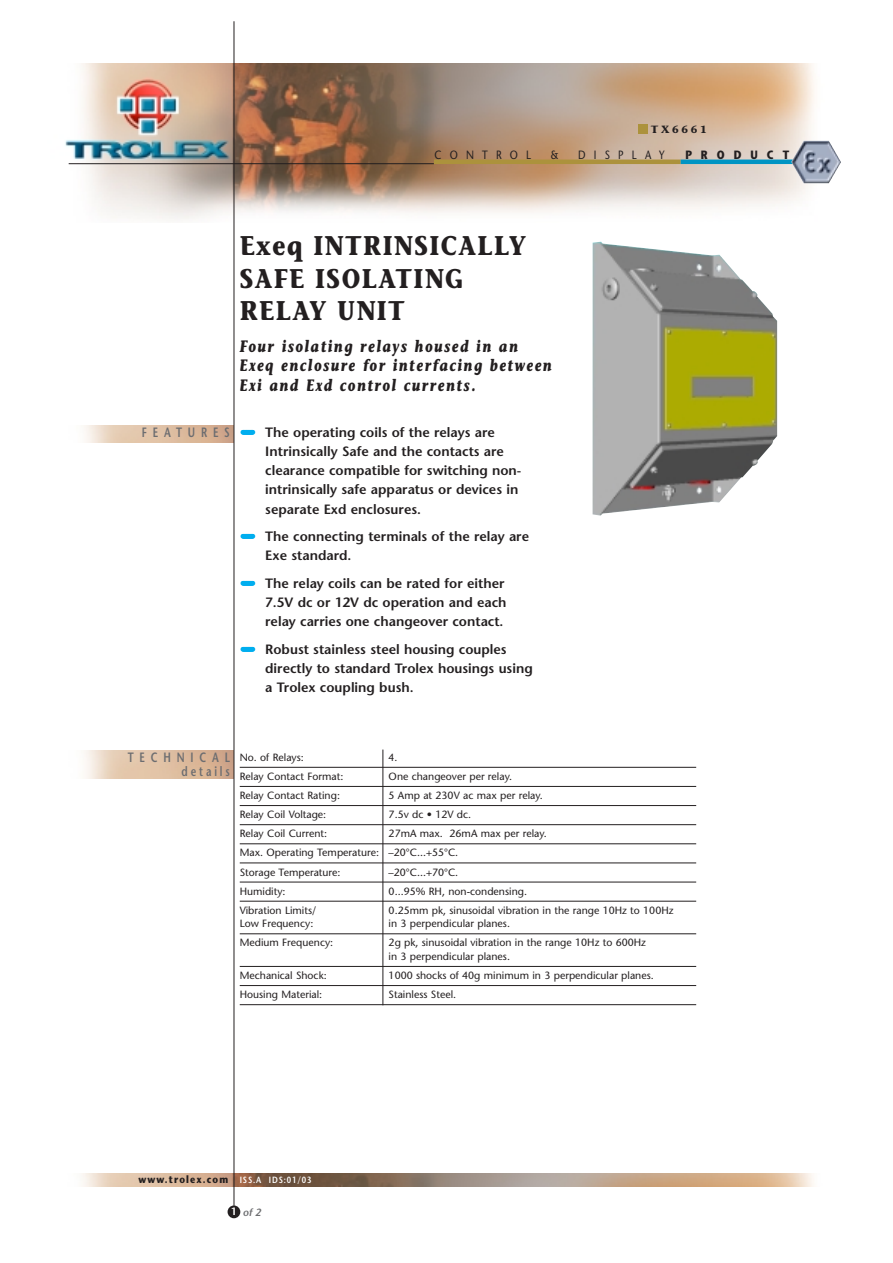
<style>
.page{position:relative;width:893px;height:1263px;background:#fff}
.page>*{position:absolute;margin:0;border:0;box-sizing:border-box;transform-origin:0 0}
.t1{font:700 27px/32.4px "Stone Informal";letter-spacing:.065em;color:#231f20;scale:.85 1}
.t2{font:italic 700 16.5px/19.5px "Stone Informal";letter-spacing:.12em;color:#231f20;scale:.8 1}
.t3{font:600 13.5px/19.2px "Stone Sans";color:#231f20}
.t4{font:600 13.5px/13.5px "Stone Sans";letter-spacing:.575em;color:#6c6d70;text-align:right;scale:.75 1}
.t5{font:12px "Stone Sans";letter-spacing:.805em;color:#231f20;scale:.85 1}
.t6{font:700 12px "Stone Sans";letter-spacing:.88em;color:#231f20;scale:.85 1}
.t7{font:10.5px/19.2px "Stone Sans";color:#231f20}
.t8{font:700 10.5px "Stone Sans";letter-spacing:.125em;color:#231f20;scale:.85 1}
.t9{font:700 10.5px "Stone Informal";letter-spacing:.25em;color:#231f20}
.t10{font:italic 600 10.5px "Stone Sans";color:#6c6d70}
.t11{font:600 10.5px "Stone Sans";color:#fff}
.t12{font:600 9px "Stone Sans";letter-spacing:.115em;color:#fff;scale:.85 1}
.s1{color:#00aeef}
</style>
<div class="page">
<img style="left:84px;top:751px;width:150px;height:27px">
<img style="left:65px;top:64px;width:759px;height:159px">
<hr style="left:434px;top:160px;width:246px;height:4px;background:#ac923c">
<hr style="left:680px;top:160px;width:113px;height:4px;background:#0094c3">
<div style="left:638px;top:124px;width:9px;height:9px;background:#ac923c"></div>
<img style="left:82px;top:1174px;width:732px;height:13px">
<div style="left:227px;top:1205px;width:13px;height:13px;background:#231f20;border-radius:50%"></div>
<hr style="left:69px;top:163px;width:365px;height:1px;background:#231f20">
<img style="left:791px;top:141px;width:50px;height:42px">
<img style="left:84px;top:425px;width:150px;height:17px">
<hr style="left:234px;top:21px;width:1px;height:1185px;background:#231f20">
<hr style="left:240px;top:767px;width:456px;height:1px;background:#231f20">
<hr style="left:240px;top:786px;width:456px;height:1px;background:#231f20">
<hr style="left:240px;top:805px;width:456px;height:1px;background:#231f20">
<hr style="left:240px;top:824px;width:456px;height:1px;background:#231f20">
<hr style="left:240px;top:844px;width:456px;height:1px;background:#231f20">
<hr style="left:240px;top:863px;width:456px;height:1px;background:#231f20">
<hr style="left:240px;top:882px;width:456px;height:1px;background:#231f20">
<hr style="left:240px;top:901px;width:456px;height:1px;background:#231f20">
<hr style="left:240px;top:934px;width:456px;height:1px;background:#231f20">
<hr style="left:240px;top:966px;width:456px;height:1px;background:#231f20">
<hr style="left:240px;top:985px;width:456px;height:1px;background:#231f20">
<hr style="left:240px;top:1004px;width:456px;height:1px;background:#231f20">
<hr style="left:382px;top:750px;width:1px;height:255px;background:#231f20">
<img style="left:592px;top:242px;width:185px;height:274px">
<p class="t9" style="left:650px;top:125px;width:57px">TX6661</p>
<p class="t5" style="left:434px;top:150px;width:115px">CONTROL</p>
<p class="t5" style="left:550px;top:150px;width:11px">&amp;</p>
<p class="t5" style="left:578px;top:150px;width:103px">DISPLAY</p>
<p class="t6" style="left:685px;top:150px;width:123px">PRODUCT</p>
<p class="t4" style="left:142px;top:427px;width:119px">FEATURES</p>
<h1 class="t1" style="left:240px;top:232px;width:338px">Exeq INTRINSICALLY<br>SAFE ISOLATING<br>RELAY UNIT</h1>
<h2 class="t2" style="left:240px;top:338px;width:392px">Four isolating relays housed in an<br>Exeq enclosure for interfacing between<br>Exi and Exd control currents.</h2>
<p class="t3" style="left:265px;top:424px;width:258px;text-indent:-26px"><span class="s1">•</span> The operating coils of the relays are Intrinsically Safe and the contacts are clearance compatible for switching non&shy;intrinsically safe apparatus or devices in separate Exd enclosures.</p>
<p class="t3" style="left:265px;top:528px;width:265px;text-indent:-26px"><span class="s1">•</span> The connecting terminals of the relay are<br>Exe standard.</p>
<p class="t3" style="left:265px;top:575px;width:243px;text-indent:-26px"><span class="s1">•</span> The relay coils can be rated for either<br>7.5V dc or 12V dc operation and each relay carries one changeover contact.</p>
<p class="t3" style="left:265px;top:641px;width:269px;text-indent:-26px"><span class="s1">•</span> Robust stainless steel housing couples directly to standard Trolex housings using a Trolex coupling bush.</p>
<p class="t4" style="left:128px;top:752px;width:138px">TECHNICAL details</p>
<p class="t7" style="left:240px;top:749px;width:66px">No. of Relays:</p>
<p class="t7" style="left:388px;top:749px;width:10px">4.</p>
<p class="t7" style="left:240px;top:768px;width:105px">Relay Contact Format:</p>
<p class="t7" style="left:388px;top:768px;width:125px">One changeover per relay.</p>
<p class="t7" style="left:240px;top:787px;width:102px">Relay Contact Rating:</p>
<p class="t7" style="left:388px;top:787px;width:156px">5 Amp at 230V ac max per relay.</p>
<p class="t7" style="left:240px;top:806px;width:88px">Relay Coil Voltage:</p>
<p class="t7" style="left:388px;top:806px;width:84px">7.5v dc • 12V dc.</p>
<p class="t7" style="left:240px;top:825px;width:89px">Relay Coil Current:</p>
<p class="t7" style="left:240px;top:825px;width:309px;text-indent:149px">27mA max. 26mA max per relay.<br>Max. Operating Temperature: –20°C...+55°C.<br>Storage Temperature:</p>
<p class="t7" style="left:388px;top:863px;width:71px">–20°C...+70°C.</p>
<p class="t7" style="left:240px;top:883px;width:47px">Humidity:</p>
<p class="t7" style="left:388px;top:883px;width:140px">0...95% RH, non-condensing.</p>
<p class="t7" style="left:240px;top:902px;width:78px">Vibration Limits/</p>
<p class="t7" style="left:388px;top:902px;width:286px">0.25mm pk, sinusoidal vibration in the range 10Hz to 100Hz</p>
<p class="t7" style="left:240px;top:915px;width:75px">Low Frequency:</p>
<p class="t7" style="left:388px;top:915px;width:123px">in 3 perpendicular planes.</p>
<p class="t7" style="left:240px;top:934px;width:95px">Medium Frequency:</p>
<p class="t7" style="left:388px;top:937px;width:259px;line-height:13.5px">2g pk, sinusoidal vibration in the range 10Hz to 600Hz in 3 perpendicular planes.</p>
<p class="t7" style="left:240px;top:967px;width:88px">Mechanical Shock:</p>
<p class="t7" style="left:388px;top:967px;width:267px">1000 shocks of 40g minimum in 3 perpendicular planes.</p>
<p class="t7" style="left:240px;top:986px;width:84px">Housing Material:</p>
<p class="t7" style="left:388px;top:986px;width:69px">Stainless Steel.</p>
<p class="t8" style="left:138px;top:1175px;width:107px">www.trolex.com</p>
<p class="t12" style="left:240px;top:1176px;width:86px">ISS.A IDS:01/03</p>
<p class="t10" style="left:243px;top:1208px;width:20px">of 2</p>
<p class="t11" style="left:231px;top:1207px;width:8px">1</p>
</div>
